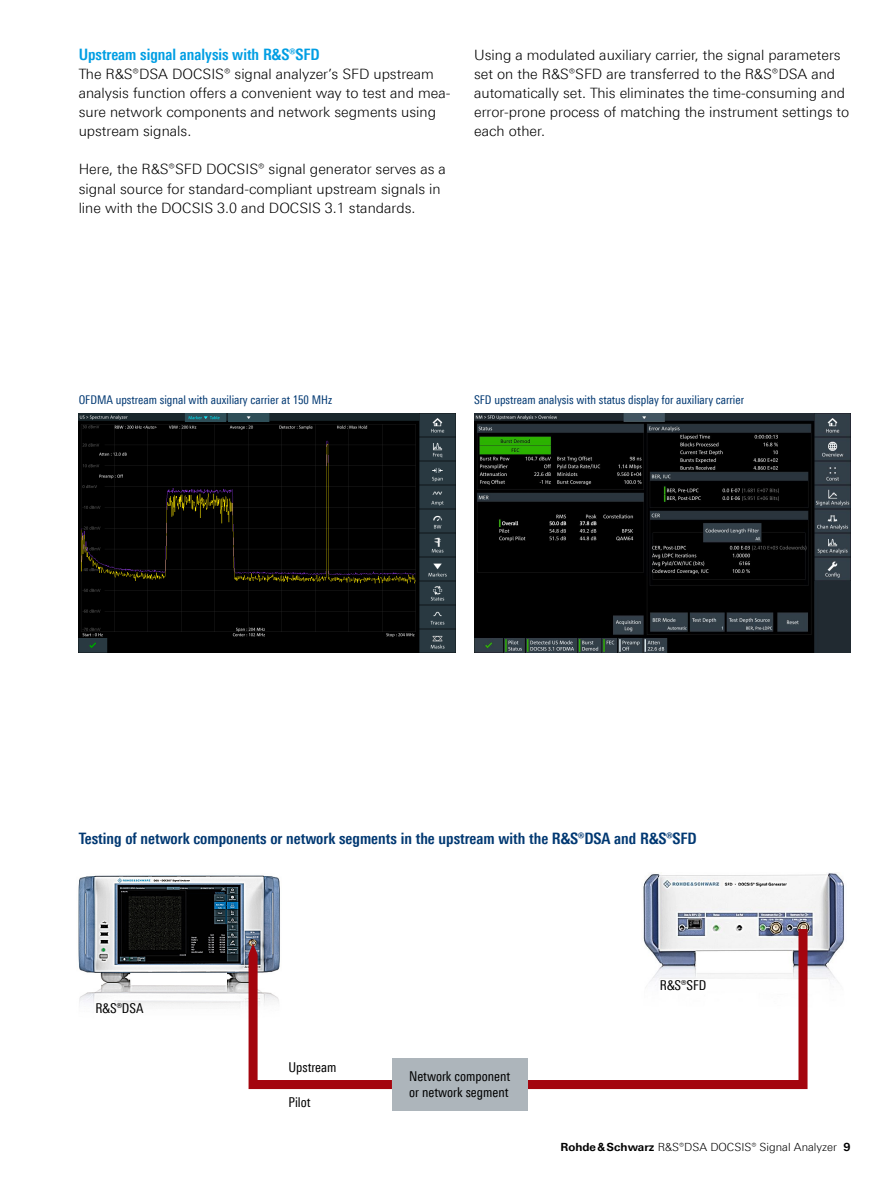
<style>
.page{position:relative;width:893px;height:1191px;background:#fff}
.page>*{position:absolute;margin:0;border:0;box-sizing:border-box;transform-origin:0 0}
.Grafik-Tabelle_Übers{font:700 15.75px "Linotype Univers 620 Cn";color:#003872}
.Absatzfett_cyan{font:700 15.75px "Linotype Univers 620 Cn";color:#009ee3}
.Haupttext{font:300 14.25px/19.2px "Linotype Univers 330";color:#000}
.Haupttext_ohne_Absta{font:300 14.25px/19.2px "Linotype Univers 330";color:#000}
.t1{font:13.5px/16.2px "Linotype Univers 420 Cn";color:#000}
.Bildunterschrift{font:12px "Linotype Univers 420 Cn";color:#003872}
.t2{font:300 11.25px "Linotype Univers 330";color:#000}
.s1{font-family:"Linotype Univers 630";font-weight:700}
</style>
<div class="page">
<img style="left:474px;top:414px;width:376px;height:239px">
<img style="left:79px;top:414px;width:376px;height:239px">
<img style="left:643px;top:872px;width:201px;height:170px">
<img style="left:78px;top:875px;width:202px;height:169px">
<svg style="left:249px;top:943px;width:143px;height:146px"></svg>
<svg style="left:527px;top:929px;width:280px;height:160px"></svg>
<div style="left:392px;top:1058px;width:135px;height:52px;background:#adb5bb"></div>
<p class="Absatzfett_cyan" style="left:79px;top:45px;width:242px">Upstream signal analysis with R&amp;S®SFD</p>
<p class="Haupttext_ohne_Absta" style="left:79px;top:64px;width:373px">The R&amp;S®DSA DOCSIS® signal analyzer’s SFD upstream analysis function offers a convenient way to test and mea&shy;sure network components and network segments using upstream signals.</p>
<p class="Haupttext" style="left:79px;top:160px;width:369px">Here, the R&amp;S®SFD DOCSIS® signal generator serves as a signal source for standard-compliant upstream signals in line with the DOCSIS 3.0 and DOCSIS 3.1 standards.</p>
<p class="Haupttext" style="left:474px;top:45px;width:377px">Using a modulated auxiliary carrier, the signal parameters set on the ¸SFD are transferred to the R&amp;S®DSA and automatically set. This eliminates the time-consuming and error-prone process of matching the instrument settings to each other.</p>
<p class="Bildunterschrift" style="left:79px;top:393px;width:255px">OFDMA upstream signal with auxiliary carrier at 150 MHz</p>
<p class="Bildunterschrift" style="left:474px;top:393px;width:272px">SFD upstream analysis with status display for auxiliary carrier</p>
<p class="Grafik-Tabelle_Übers" style="left:79px;top:829px;width:620px">Testing of network components or network segments in the upstream with the ¸DSA and ¸SFD</p>
<p class="t1" style="left:95px;top:999px;width:50px">R&amp;S®DSA</p>
<p class="t1" style="left:288px;top:1058px;width:49px">Upstream</p>
<p class="t1" style="left:288px;top:1094px;width:24px">Pilot</p>
<p class="t1" style="left:409px;top:1067px;width:103px">Network component or network segment</p>
<p class="t1" style="left:660px;top:976px;width:48px">R&amp;S®SFD</p>
<p class="t2" style="left:560px;top:1140px;width:292px"><span class="s1">Rohde&amp;Schwarz</span> R&amp;S®DSA DOCSIS® Signal Analyzer <span class="s1">9</span></p>
</div>
